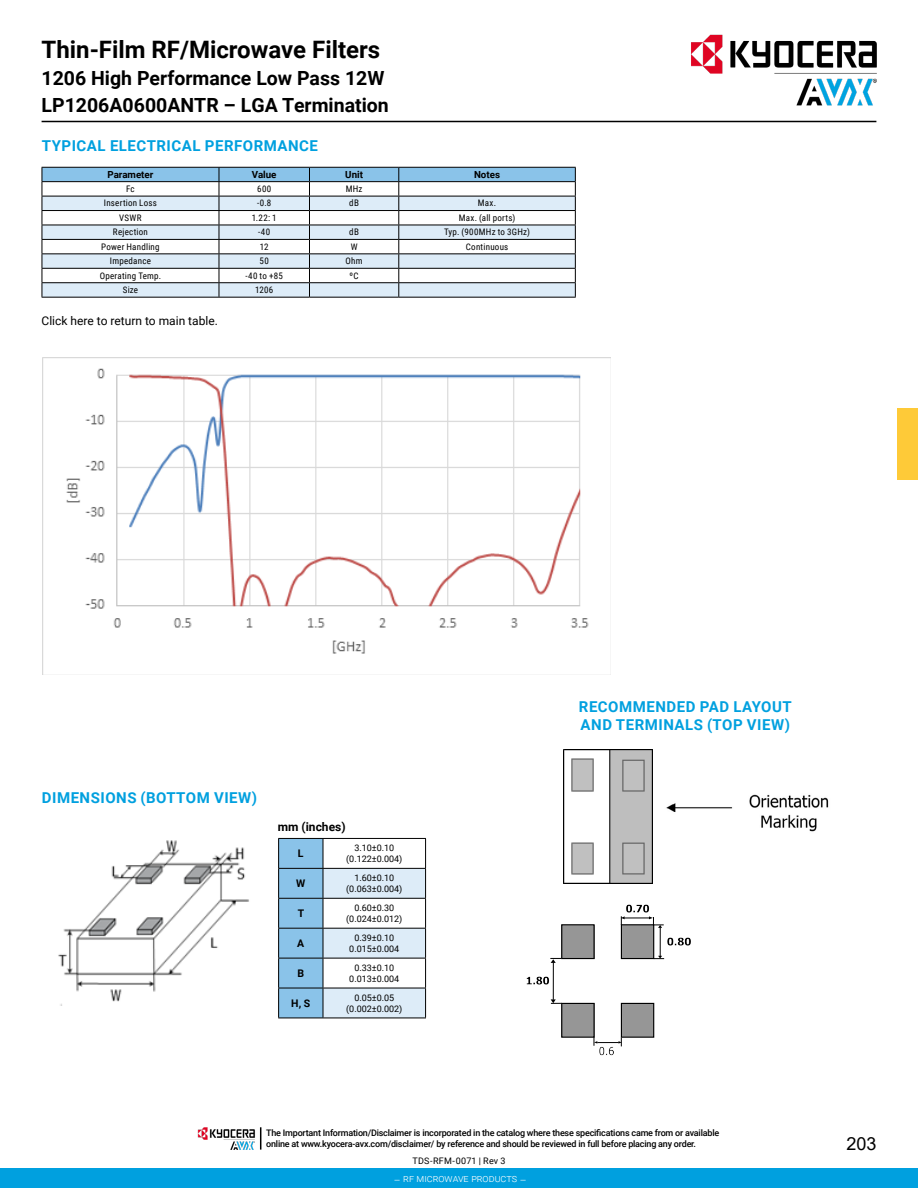
<style>
.page{position:relative;width:918px;height:1188px;background:#fff}
.page>*{position:absolute;margin:0;border:0;box-sizing:border-box;transform-origin:0 0}
.t1{font:700 24px "Roboto";color:#000}
.t2{font:700 19.5px "Roboto";color:#000}
.t3{font:18px "Arial";color:#000}
.t4{font:700 15px/18px "Roboto";letter-spacing:.035em;color:#00a0df}
.t5{font:12px "Roboto";color:#000}
.t6{font:700 12px "Roboto";color:#000}
.t7{font:300 10.5px "Roboto";color:#fff}
.t8{font:700 10.5px "Roboto";color:#000}
.t9{font:700 9.75px "Roboto";color:#000}
.t10{font:500 9px/10.8px "Roboto";letter-spacing:-.025em;color:#000}
.t11{font:9px "Roboto Condensed";letter-spacing:.03em;color:#000}
.t12{font:9px/10.8px "Roboto";color:#000;text-align:center}
.t13{font:9px "Roboto";letter-spacing:.03em;color:#000}
</style>
<div class="page">
<hr style="left:42px;top:121px;width:834px;height:1px;background:#000">
<div style="left:897px;top:408px;width:21px;height:71px;background:#feca38"></div>
<img style="left:42px;top:357px;width:569px;height:317px">
<svg style="left:42px;top:167px;width:534px;height:130px"></svg>
<hr style="left:42px;top:297px;width:177px;height:1px;background:#000">
<hr style="left:219px;top:297px;width:90px;height:1px;background:#000">
<hr style="left:309px;top:297px;width:90px;height:1px;background:#000">
<hr style="left:399px;top:297px;width:177px;height:1px;background:#000">
<img style="left:58px;top:840px;width:191px;height:166px">
<svg style="left:278px;top:838px;width:148px;height:180px"></svg>
<hr style="left:278px;top:958px;width:45px;height:1px;background:#000">
<hr style="left:278px;top:958px;width:1px;height:30px;background:#000">
<hr style="left:323px;top:958px;width:103px;height:1px;background:#000">
<hr style="left:323px;top:958px;width:1px;height:30px;background:#000">
<hr style="left:425px;top:958px;width:1px;height:30px;background:#000">
<hr style="left:278px;top:988px;width:45px;height:1px;background:#000">
<hr style="left:278px;top:988px;width:1px;height:30px;background:#000">
<hr style="left:323px;top:988px;width:103px;height:1px;background:#000">
<hr style="left:323px;top:988px;width:1px;height:30px;background:#000">
<hr style="left:425px;top:988px;width:1px;height:30px;background:#000">
<hr style="left:278px;top:1018px;width:45px;height:1px;background:#000">
<hr style="left:323px;top:1018px;width:103px;height:1px;background:#000">
<img style="left:564px;top:750px;width:88px;height:133px">
<div style="left:562px;top:1003px;width:32px;height:34px;background:#969696"></div>
<div style="left:561px;top:1003px;width:34px;height:35px;border:1px solid #000"></div>
<div style="left:562px;top:925px;width:32px;height:34px;background:#969696"></div>
<div style="left:561px;top:924px;width:34px;height:35px;border:1px solid #000"></div>
<div style="left:621px;top:1003px;width:33px;height:34px;background:#969696"></div>
<div style="left:621px;top:1003px;width:33px;height:35px;border:1px solid #000"></div>
<hr style="left:553px;top:963px;width:1px;height:37px;background:#000">
<img style="left:673px;top:937px;width:8px;height:9px">
<img style="left:667px;top:937px;width:6px;height:9px">
<img style="left:681px;top:937px;width:10px;height:9px">
<img style="left:626px;top:904px;width:22px;height:9px">
<img style="left:641px;top:904px;width:8px;height:8px">
<img style="left:526px;top:976px;width:13px;height:9px">
<img style="left:539px;top:976px;width:10px;height:9px">
<svg style="left:550px;top:958px;width:11px;height:5px"></svg>
<svg style="left:621px;top:916px;width:43px;height:43px"></svg>
<svg style="left:594px;top:1037px;width:28px;height:19px"></svg>
<svg style="left:551px;top:999px;width:11px;height:5px"></svg>
<img style="left:666px;top:794px;width:163px;height:38px">
<img style="left:669px;top:34px;width:208px;height:87px">
<div style="left:0;top:1169px;width:918px;height:19px;background:#00a0df"></div>
<img style="left:198px;top:1127px;width:57px;height:23px">
<svg style="left:260px;top:1127px;width:1px;height:23px"></svg>
<h1 class="t1" style="left:42px;top:33px;width:340px">Thin-Film RF/Microwave Filters</h1>
<h2 class="t2" style="left:42px;top:92px;width:349px">LP1206A0600ANTR – LGA Termination</h2>
<h2 class="t2" style="left:42px;top:65px;width:344px">1206 High Performance Low Pass 12W</h2>
<h3 class="t4" style="left:42px;top:136px;width:278px">TYPICAL ELECTRICAL PERFORMANCE</h3>
<p class="t9" style="left:108px;top:168px;width:47px">Parameter</p>
<p class="t9" style="left:252px;top:168px;width:26px">Value</p>
<p class="t9" style="left:345px;top:168px;width:19px">Unit</p>
<p class="t9" style="left:474px;top:168px;width:27px">Notes</p>
<p class="t11" style="left:126px;top:182px;width:10px">Fc</p>
<p class="t11" style="left:257px;top:182px;width:16px">600</p>
<p class="t11" style="left:346px;top:182px;width:18px">MHz</p>
<p class="t11" style="left:104px;top:197px;width:55px">Insertion Loss</p>
<p class="t11" style="left:257px;top:197px;width:16px">-0.8</p>
<p class="t11" style="left:349px;top:197px;width:11px">dB</p>
<p class="t11" style="left:478px;top:197px;width:20px">Max.</p>
<p class="t11" style="left:119px;top:211px;width:24px">VSWR</p>
<p class="t11" style="left:252px;top:211px;width:27px">1.22: 1</p>
<p class="t11" style="left:459px;top:211px;width:58px">Max. (all ports)</p>
<p class="t11" style="left:113px;top:226px;width:36px">Rejection</p>
<p class="t11" style="left:258px;top:226px;width:14px">-40</p>
<p class="t11" style="left:349px;top:226px;width:11px">dB</p>
<p class="t11" style="left:444px;top:226px;width:87px">Typ. (900MHz to 3GHz)</p>
<p class="t11" style="left:101px;top:240px;width:60px">Power Handling</p>
<p class="t11" style="left:260px;top:240px;width:10px">12</p>
<p class="t11" style="left:351px;top:240px;width:8px">W</p>
<p class="t11" style="left:466px;top:240px;width:44px">Continuous</p>
<p class="t11" style="left:110px;top:255px;width:43px">Impedance</p>
<p class="t11" style="left:260px;top:255px;width:11px">50</p>
<p class="t11" style="left:346px;top:255px;width:19px">Ohm</p>
<p class="t11" style="left:100px;top:269px;width:63px">Operating Temp.</p>
<p class="t11" style="left:246px;top:269px;width:39px">-40 to +85</p>
<p class="t11" style="left:350px;top:269px;width:11px">ºC</p>
<p class="t11" style="left:123px;top:283px;width:17px">Size</p>
<p class="t11" style="left:255px;top:283px;width:20px">1206</p>
<h3 class="t5" style="left:42px;top:313px;width:178px">Click here to return to main table.</h3>
<h3 class="t4" style="left:42px;top:788px;width:217px">DIMENSIONS (BOTTOM VIEW)</h3>
<h3 class="t6" style="left:278px;top:818px;width:69px">mm (inches)</h3>
<p class="t8" style="left:298px;top:846px;width:7px">L</p>
<p class="t12" style="left:346px;top:842px;width:58px">3.10±0.10 (0.122±0.004)</p>
<p class="t8" style="left:296px;top:876px;width:11px">W</p>
<p class="t12" style="left:346px;top:872px;width:58px">1.60±0.10 (0.063±0.004)</p>
<p class="t8" style="left:298px;top:906px;width:8px">T</p>
<p class="t12" style="left:346px;top:902px;width:58px">0.60±0.30 (0.024±0.012)</p>
<p class="t8" style="left:297px;top:936px;width:9px">A</p>
<p class="t12" style="left:349px;top:932px;width:52px">0.39±0.10<br>0.015±0.004</p>
<p class="t8" style="left:297px;top:966px;width:8px">B</p>
<p class="t12" style="left:349px;top:962px;width:52px">0.33±0.10<br>0.013±0.004</p>
<p class="t8" style="left:291px;top:996px;width:21px">H, S</p>
<p class="t12" style="left:346px;top:992px;width:58px">0.05±0.05 (0.002±0.002)</p>
<h3 class="t4" style="left:579px;top:697px;width:214px">RECOMMENDED PAD LAYOUT<br>AND TERMINALS (TOP VIEW)</h3>
<p class="t10" style="left:266px;top:1127px;width:455px">The Important Information/Disclaimer is incorporated in the catalog where these specifications came from or available online at www.kyocera-avx.com/disclaimer/ by reference and should be reviewed in full before placing any order.</p>
<p class="t13" style="left:412px;top:1155px;width:95px">TDS-RFM-0071 | Rev 3</p>
<p class="t7" style="left:394px;top:1171px;width:134px">– rf microwave products –</p>
<h3 class="t3" style="left:846px;top:1131px;width:32px">203</h3>
</div>
